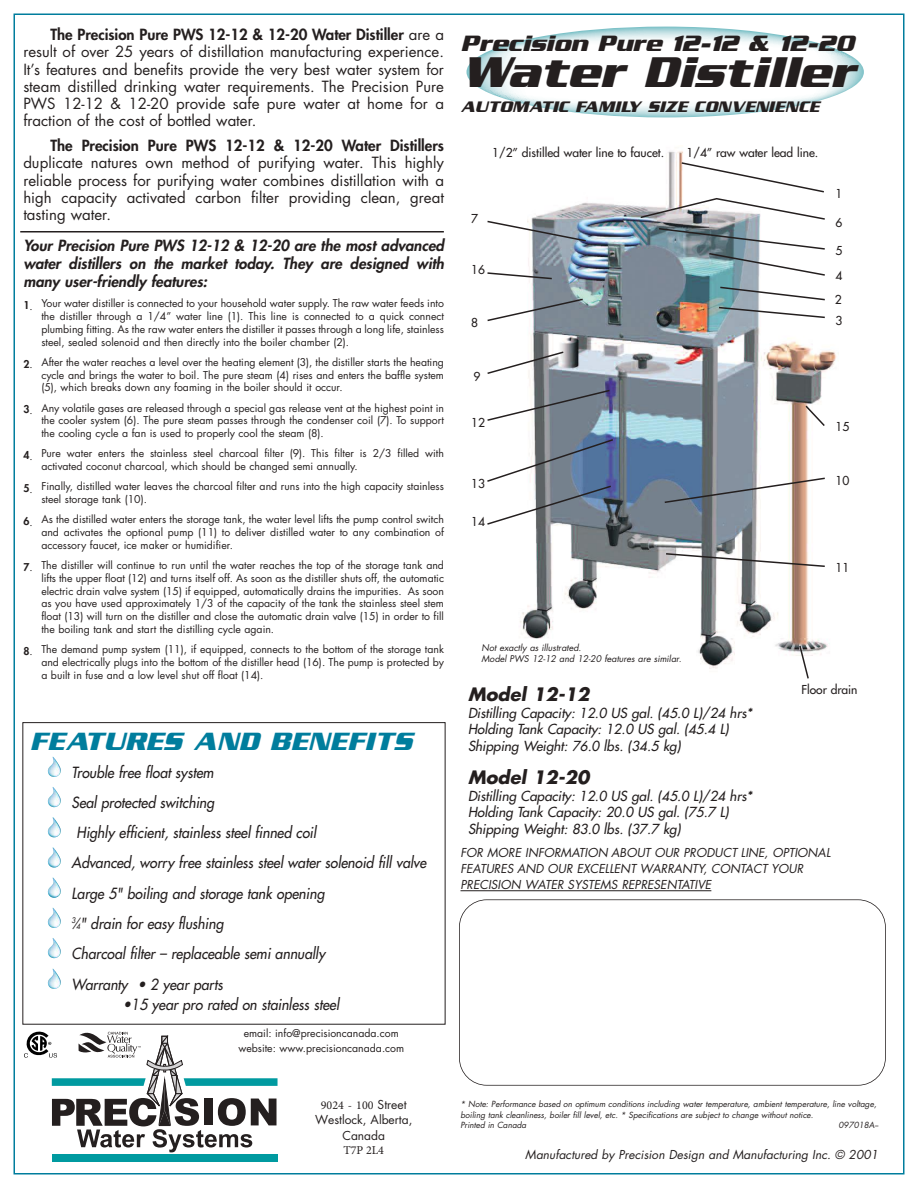
<style>
.page{position:relative;width:918px;height:1188px;background:#fff}
.page>*{position:absolute;margin:0;border:0;box-sizing:border-box;transform-origin:0 0}
.t1{font:46.5px "Serpentine Sans ICG Bold Obl";color:#241f1f}
.t2{font:27px "Serpentine Sans ICG Bold Obl";color:#007d9d}
.t3{font:24px "Serpentine Sans ICG Bold Obl";color:#241f1f}
.t4{font:italic 700 18px "Futura";color:#241f1f}
.t5{font:16.5px "Serpentine Sans ICG Bold Obl";color:#241f1f}
.t6{font:15px/17.2px "Futura";color:#241f1f;text-align:justify}
.t7{font:italic 15px "Futura";color:#241f1f;scale:.93 1}
.t8{font:italic 800 15px/18px "Futura";color:#241f1f;text-align:justify}
.t9{font:800 15px "Futura";color:#241f1f}
.t10{font:italic 13.5px/16.5px "Futura";color:#241f1f}
.t11{font:italic 12px/15.8px "Futura";color:#241f1f}
.t12{font:12px/24.5px "Futura";color:#241f1f}
.t13{font:12px/15.6px "Futura";color:#241f1f;text-align:center}
.t14{font:12px "Minion Pro";color:#241f1f}
.t15{font:10.5px/12.8px "Futura";color:#241f1f;text-align:justify}
.t16{font:italic 9px/11.9px "Futura";color:#241f1f}
.t17{font:italic 8.25px/10.8px "Futura";color:#241f1f}
.s1{font-weight:800}
.s2{font-size:7.5px}
.s3{font-family:"Futura"}
</style>
<div class="page">
<svg style="left:466px;top:27px;width:398px;height:90px"></svg>
<div style="left:459px;top:899px;width:427px;height:187px;border:2px solid #241f1f;border-radius:28px"></div>
<div style="left:52px;top:1154px;width:226px;height:8px;background:#009aa0"></div>
<img style="left:520px;top:151px;width:319px;height:518px">
<svg style="left:717px;top:286px;width:109px;height:33px"></svg>
<svg style="left:804px;top:404px;width:22px;height:24px"></svg>
<svg style="left:663px;top:471px;width:163px;height:33px"></svg>
<svg style="left:650px;top:552px;width:176px;height:16px"></svg>
<svg style="left:487px;top:438px;width:128px;height:92px"></svg>
<svg style="left:487px;top:389px;width:124px;height:34px"></svg>
<svg style="left:487px;top:350px;width:78px;height:26px"></svg>
<svg style="left:487px;top:298px;width:97px;height:25px"></svg>
<svg style="left:487px;top:271px;width:97px;height:9px"></svg>
<svg style="left:487px;top:220px;width:100px;height:23px"></svg>
<svg style="left:619px;top:161px;width:208px;height:116px"></svg>
<hr style="left:460px;top:890px;width:251px;height:1px;background:#241f1f">
<svg style="left:798px;top:644px;width:12px;height:35px"></svg>
<hr style="left:20px;top:231px;width:424px;height:1px;background:#241f1f">
<img style="left:48px;top:969px;width:13px;height:20px">
<img style="left:48px;top:938px;width:13px;height:20px">
<img style="left:48px;top:908px;width:13px;height:20px">
<img style="left:48px;top:877px;width:13px;height:21px">
<img style="left:48px;top:847px;width:13px;height:21px">
<img style="left:48px;top:817px;width:13px;height:21px">
<img style="left:48px;top:787px;width:13px;height:20px">
<img style="left:48px;top:757px;width:13px;height:20px">
<svg style="left:24px;top:1031px;width:254px;height:121px"></svg>
<div style="left:197px;top:1027px;width:248px;height:37px;background:#fff"></div>
<p class="t6" style="left:23px;top:27px;width:422px;text-indent:27px"><span class="s1">The Precision Pure PWS 12-12 &amp; 12-20 Water Distiller</span> are a result of over 25 years of distillation manufacturing experience.<br>It’s features and benefits provide the very best water system for steam distilled drinking water requirements. The Precision Pure PWS 12-12 &amp; 12-20 provide safe pure water at home for a fraction of the cost of bottled water.</p>
<h3 class="t9" style="left:50px;top:138px;width:395px">The Precision Pure PWS 12-12 &amp; 12-20 Water Distillers</h3>
<h3 class="t6" style="left:23px;top:156px;width:422px">duplicate natures own method of purifying water. This highly reliable process for purifying water combines distillation with a high capacity activated carbon filter providing clean, great tasting water.</h3>
<h3 class="t8" style="left:23px;top:238px;width:422px">Your Precision Pure PWS 12-12 &amp; 12-20 are the most advanced water distillers on the market today. They are designed with many user-friendly features:</h3>
<p class="t15" style="left:41px;top:298px;width:404px;text-indent:-18px"><span class="s1">1</span>. Your water distiller is connected to your household water supply. The raw water feeds into the distiller through a 1/4” water line (1). This line is connected to a quick connect plumbing fitting. As the raw water enters the distiller it passes through a long life, stainless steel, sealed solenoid and then directly into the boiler chamber (2).</p>
<p class="t15" style="left:41px;top:357px;width:404px;text-indent:-18px"><span class="s1">2</span>. After the water reaches a level over the heating element (3), the distiller starts the heating cycle and brings the water to boil. The pure steam (4) rises and enters the baffle system (5), which breaks down any foaming in the boiler should it occur.</p>
<p class="t15" style="left:41px;top:402px;width:404px;text-indent:-18px"><span class="s1">3</span>. Any volatile gases are released through a special gas release vent at the highest point in the cooler system (6). The pure steam passes through the condenser coil (7). To support the cooling cycle a fan is used to properly cool the steam (8).</p>
<p class="t15" style="left:41px;top:448px;width:404px;text-indent:-18px"><span class="s1">4</span>. Pure water enters the stainless steel charcoal filter (9). This filter is 2/3 filled with activated coconut charcoal, which should be changed semi annually.</p>
<p class="t15" style="left:41px;top:481px;width:404px;text-indent:-18px"><span class="s1">5</span>. Finally, distilled water leaves the charcoal filter and runs into the high capacity stainless steel storage tank (10).</p>
<p class="t15" style="left:41px;top:514px;width:404px;text-indent:-18px"><span class="s1">6</span>. As the distilled water enters the storage tank, the water level lifts the pump control switch and activates the optional pump (11) to deliver distilled water to any combination of accessory faucet, ice maker or humidifier.</p>
<p class="t15" style="left:41px;top:560px;width:404px;text-indent:-18px"><span class="s1">7</span>. The distiller will continue to run until the water reaches the top of the storage tank and lifts the upper float (12) and turns itself off. As soon as the distiller shuts off, the automatic electric drain valve system (15) if equipped, automatically drains the impurities. As soon as you have used approximately 1/3 of the capacity of the tank the stainless steel stem float (13) will turn on the distiller and close the automatic drain valve (15) in order to fill the boiling tank and start the distilling cycle again.</p>
<p class="t15" style="left:41px;top:644px;width:404px;text-indent:-18px"><span class="s1">8</span>. The demand pump system (11), if equipped, connects to the bottom of the storage tank and electrically plugs into the bottom of the distiller head (16). The pump is protected by a built in fuse and a low level shut off float (14).</p>
<h2 class="t2" style="left:30px;top:725px;width:384px">FEATURES AND BENEFITS</h2>
<h3 class="t7" style="left:72px;top:765px;width:154px">Trouble free float system</h3>
<h3 class="t7" style="left:72px;top:795px;width:155px">Seal protected switching</h3>
<h3 class="t7" style="left:77px;top:825px;width:259px">Highly efficient, stainless steel finned coil</h3>
<h3 class="t7" style="left:72px;top:855px;width:383px">Advanced, worry free stainless steel water solenoid fill valve</h3>
<h3 class="t7" style="left:72px;top:885px;width:273px">Large 5" boiling and storage tank opening</h3>
<h3 class="t7" style="left:72px;top:916px;width:165px"><sup>3</sup>⁄<span class="s2">4</span>" drain for easy flushing</h3>
<h3 class="t7" style="left:72px;top:946px;width:274px">Charcoal filter – replaceable semi annually</h3>
<h3 class="t7" style="left:72px;top:977px;width:164px">Warranty • 2 year parts</h3>
<h3 class="t7" style="left:123px;top:997px;width:234px">•15 year pro rated on stainless steel</h3>
<p class="t15" style="left:238px;top:1027px;width:167px;line-height:15px;text-align:center">email: info@precisioncanada.com website: www.precisioncanada.com</p>
<h3 class="t3" style="left:460px;top:29px;width:395px">Precision Pure 12-12 &amp; 12-20</h3>
<h1 class="t1" style="left:460px;top:44px;width:396px">Water Distiller</h1>
<h3 class="t5" style="left:460px;top:97px;width:360px">AUTOMATIC FAMILY SIZE CONVENIENCE</h3>
<p class="t12" style="left:492px;top:141px;width:173px">1/2” distilled water line to faucet.</p>
<p class="t12" style="left:687px;top:141px;width:133px">1/4” raw water lead line.</p>
<p class="t12" style="left:471px;top:207px;width:8px">7</p>
<p class="t12" style="left:471px;top:258px;width:15px">16</p>
<p class="t12" style="left:471px;top:311px;width:8px">8</p>
<p class="t12" style="left:474px;top:365px;width:8px">9</p>
<p class="t12" style="left:471px;top:412px;width:15px">12</p>
<p class="t12" style="left:471px;top:472px;width:15px">13</p>
<p class="t12" style="left:471px;top:510px;width:15px">14</p>
<p class="t12" style="left:836px;top:182px;width:8px">1</p>
<p class="t12" style="left:836px;top:211px;width:8px">6</p>
<p class="t12" style="left:836px;top:239px;width:8px">5</p>
<p class="t12" style="left:835px;top:264px;width:9px">4<br>2</p>
<p class="t12" style="left:836px;top:309px;width:8px">3</p>
<p class="t12" style="left:836px;top:415px;width:15px">15</p>
<p class="t12" style="left:836px;top:469px;width:15px">10</p>
<p class="t12" style="left:836px;top:556px;width:15px">11</p>
<p class="t16" style="left:482px;top:642px;width:201px">Not exactly as illustrated.<br>Model PWS 12-12 and 12-20 features are similar.</p>
<h3 class="t4" style="left:468px;top:686px;width:123px">Model 12-12</h3>
<p class="t10" style="left:468px;top:705px;width:286px">Distilling Capacity: 12.0 US gal. (45.0 L)/24 hrs*<br>Holding Tank Capacity: 12.0 US gal. (45.4 L)<br>Shipping Weight: 76.0 lbs. (34.5 kg)</p>
<h3 class="t4" style="left:468px;top:769px;width:123px">Model 12-20</h3>
<p class="t10" style="left:468px;top:788px;width:286px">Distilling Capacity: 12.0 US gal. (45.0 L)/24 hrs*<br>Holding Tank Capacity: 20.0 US gal. (75.7 L)<br>Shipping Weight: 83.0 lbs. (37.7 kg)</p>
<p class="t12" style="left:801px;top:679px;width:58px">Floor drain</p>
<p class="t11" style="left:460px;top:846px;width:372px">FOR MORE INFORMATION ABOUT OUR PRODUCT LINE, OPTIONAL<br>FEATURES AND OUR EXCELLENT WARRANTY, CONTACT YOUR<br>PRECISION WATER SYSTEMS REPRESENTATIVE</p>
<p class="t14" style="left:321px;top:1097px;width:87px">9024 - 100 <span class="s3">Street</span></p>
<p class="t13" style="left:315px;top:1113px;width:99px">Westlock, Alberta,<br>Canada</p>
<p class="t14" style="left:343px;top:1142px;width:42px">T7P 2L4</p>
<p class="t17" style="left:460px;top:1099px;width:418px">* Note: Performance based on optimum conditions including water temperature, ambient temperature, line voltage, boiling tank cleanliness, boiler fill level, etc. * Specifications are subject to change without notice.<br>Printed in Canada</p>
<p class="t17" style="left:839px;top:1121px;width:41px">097018A--</p>
<p class="t11" style="left:525px;top:1148px;width:354px">Manufactured by Precision Design and Manufacturing Inc. © 2001</p>
</div>
